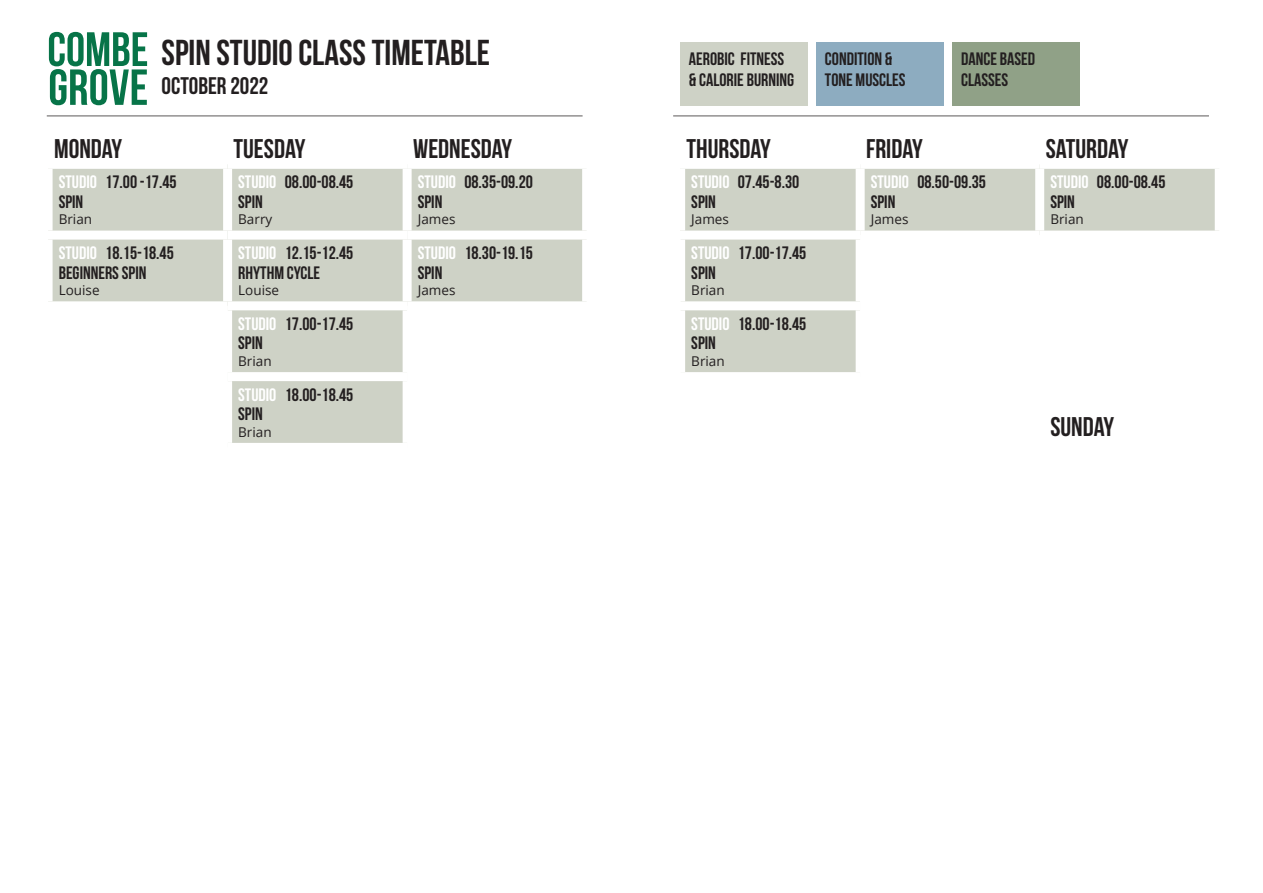
<style>
.page{position:relative;width:1263px;height:893px;background:#fff}
.page>*{position:absolute;margin:0;border:0;box-sizing:border-box;transform-origin:0 0}
.t1{font:36px "Bebas Neue";color:#231f20}
.t2{font:27px "Bebas Neue";color:#231f20}
.t3{font:24px "Bebas Neue";color:#231f20}
.t4{font:18px/21.6px "Bebas Neue";color:#231f20}
.t5{font:13.5px "Open Sans";color:#231f20}
.s1{color:#fff}
</style>
<div class="page">
<hr style="left:47px;top:115px;width:536px;height:2px;background:#231f20">
<hr style="left:673px;top:115px;width:536px;height:2px;background:#231f20">
<div style="left:53px;top:169px;width:529px;height:132px;background:#ced2c6"></div>
<div style="left:232px;top:310px;width:171px;height:133px;background:#ced2c6"></div>
<div style="left:223px;top:169px;width:9px;height:62px;background:#fff"></div>
<div style="left:44px;top:231px;width:184px;height:9px;background:#fff"></div>
<div style="left:403px;top:169px;width:9px;height:62px;background:#fff"></div>
<div style="left:223px;top:240px;width:9px;height:61px;background:#fff"></div>
<div style="left:228px;top:231px;width:179px;height:9px;background:#fff"></div>
<div style="left:403px;top:240px;width:9px;height:61px;background:#fff"></div>
<div style="left:407px;top:231px;width:184px;height:9px;background:#fff"></div>
<div style="left:228px;top:372px;width:179px;height:9px;background:#fff"></div>
<div style="left:685px;top:169px;width:530px;height:62px;background:#ced2c6"></div>
<div style="left:685px;top:240px;width:171px;height:132px;background:#ced2c6"></div>
<div style="left:856px;top:169px;width:9px;height:62px;background:#fff"></div>
<div style="left:1035px;top:169px;width:9px;height:62px;background:#fff"></div>
<div style="left:676px;top:301px;width:184px;height:9px;background:#fff"></div>
<svg style="left:49px;top:32px;width:98px;height:73px"></svg>
<div style="left:680px;top:43px;width:128px;height:63px;background:#ced2c6"></div>
<div style="left:816px;top:43px;width:128px;height:63px;background:#8dacc0"></div>
<div style="left:952px;top:43px;width:128px;height:63px;background:#90a187"></div>
<p class="t1" style="left:162px;top:33px;width:330px">SPIN STUDIO CLASS TIMETABLE</p>
<p class="t3" style="left:162px;top:73px;width:108px">OCTOBER 2022</p>
<p class="t2" style="left:54px;top:134px;width:70px">MONDAY</p>
<p class="t2" style="left:234px;top:134px;width:73px">TUESDAY</p>
<p class="t2" style="left:413px;top:134px;width:101px">WEDNESDAY</p>
<p class="t4" style="left:59px;top:171px;width:119px"><span class="s1">STUDIO</span> 17.00 -17.45</p>
<p class="t4" style="left:59px;top:191px;width:26px">SPIN</p>
<p class="t5" style="left:59px;top:210px;width:35px">Brian</p>
<p class="t4" style="left:238px;top:171px;width:117px"><span class="s1">STUDIO</span> 08.00-08.45</p>
<p class="t4" style="left:238px;top:191px;width:26px">SPIN</p>
<p class="t5" style="left:238px;top:210px;width:36px">Barry</p>
<p class="t4" style="left:418px;top:171px;width:117px"><span class="s1">STUDIO</span> 08.35-09.20</p>
<p class="t4" style="left:418px;top:191px;width:26px">SPIN</p>
<p class="t5" style="left:418px;top:210px;width:39px">James</p>
<p class="t4" style="left:59px;top:242px;width:117px"><span class="s1">STUDIO</span> 18.15-18.45</p>
<p class="t4" style="left:59px;top:261px;width:89px">BEGINNERS SPIN</p>
<p class="t5" style="left:59px;top:281px;width:42px">Louise</p>
<p class="t4" style="left:238px;top:242px;width:117px"><span class="s1">STUDIO</span> 12.15-12.45</p>
<p class="t4" style="left:238px;top:261px;width:83px">RHYTHM CYCLE</p>
<p class="t5" style="left:238px;top:281px;width:42px">Louise</p>
<p class="t4" style="left:238px;top:313px;width:117px"><span class="s1">STUDIO</span> 17.00-17.45</p>
<p class="t4" style="left:238px;top:332px;width:26px">SPIN</p>
<p class="t5" style="left:238px;top:352px;width:35px">Brian</p>
<p class="t4" style="left:238px;top:383px;width:117px"><span class="s1">STUDIO</span> 18.00-18.45</p>
<p class="t4" style="left:238px;top:403px;width:26px">SPIN</p>
<p class="t5" style="left:238px;top:423px;width:35px">Brian</p>
<p class="t4" style="left:418px;top:242px;width:117px"><span class="s1">STUDIO</span> 18.30-19.15</p>
<p class="t4" style="left:418px;top:261px;width:26px">SPIN</p>
<p class="t5" style="left:418px;top:281px;width:39px">James</p>
<p class="t4" style="left:689px;top:47px;width:107px">AEROBIC FITNESS &amp; CALORIE BURNING</p>
<p class="t4" style="left:825px;top:47px;width:69px">CONDITION &amp;</p>
<p class="t4" style="left:825px;top:69px;width:82px">TONE MUSCLES</p>
<p class="t4" style="left:961px;top:47px;width:76px">DANCE BASED</p>
<p class="t4" style="left:961px;top:69px;width:49px">CLASSES</p>
<p class="t2" style="left:687px;top:134px;width:86px">THURSDAY</p>
<p class="t2" style="left:866px;top:134px;width:58px">FRIDAY</p>
<p class="t2" style="left:1046px;top:134px;width:84px">SATURDAY</p>
<p class="t4" style="left:691px;top:171px;width:110px"><span class="s1">STUDIO</span> 07.45-8.30</p>
<p class="t4" style="left:691px;top:191px;width:26px">SPIN</p>
<p class="t5" style="left:691px;top:210px;width:39px">James</p>
<p class="t4" style="left:871px;top:171px;width:117px"><span class="s1">STUDIO</span> 08.50-09.35</p>
<p class="t4" style="left:871px;top:191px;width:26px">SPIN</p>
<p class="t5" style="left:871px;top:210px;width:39px">James</p>
<p class="t4" style="left:1050px;top:171px;width:117px"><span class="s1">STUDIO</span> 08.00-08.45</p>
<p class="t4" style="left:1050px;top:191px;width:26px">SPIN</p>
<p class="t5" style="left:1050px;top:210px;width:35px">Brian</p>
<p class="t4" style="left:691px;top:242px;width:117px"><span class="s1">STUDIO</span> 17.00-17.45</p>
<p class="t4" style="left:691px;top:261px;width:26px">SPIN</p>
<p class="t5" style="left:691px;top:281px;width:35px">Brian</p>
<p class="t4" style="left:691px;top:313px;width:117px"><span class="s1">STUDIO</span> 18.00-18.45</p>
<p class="t4" style="left:691px;top:332px;width:26px">SPIN</p>
<p class="t5" style="left:691px;top:352px;width:35px">Brian</p>
<p class="t2" style="left:1050px;top:412px;width:65px">SUNDAY</p>
</div>
